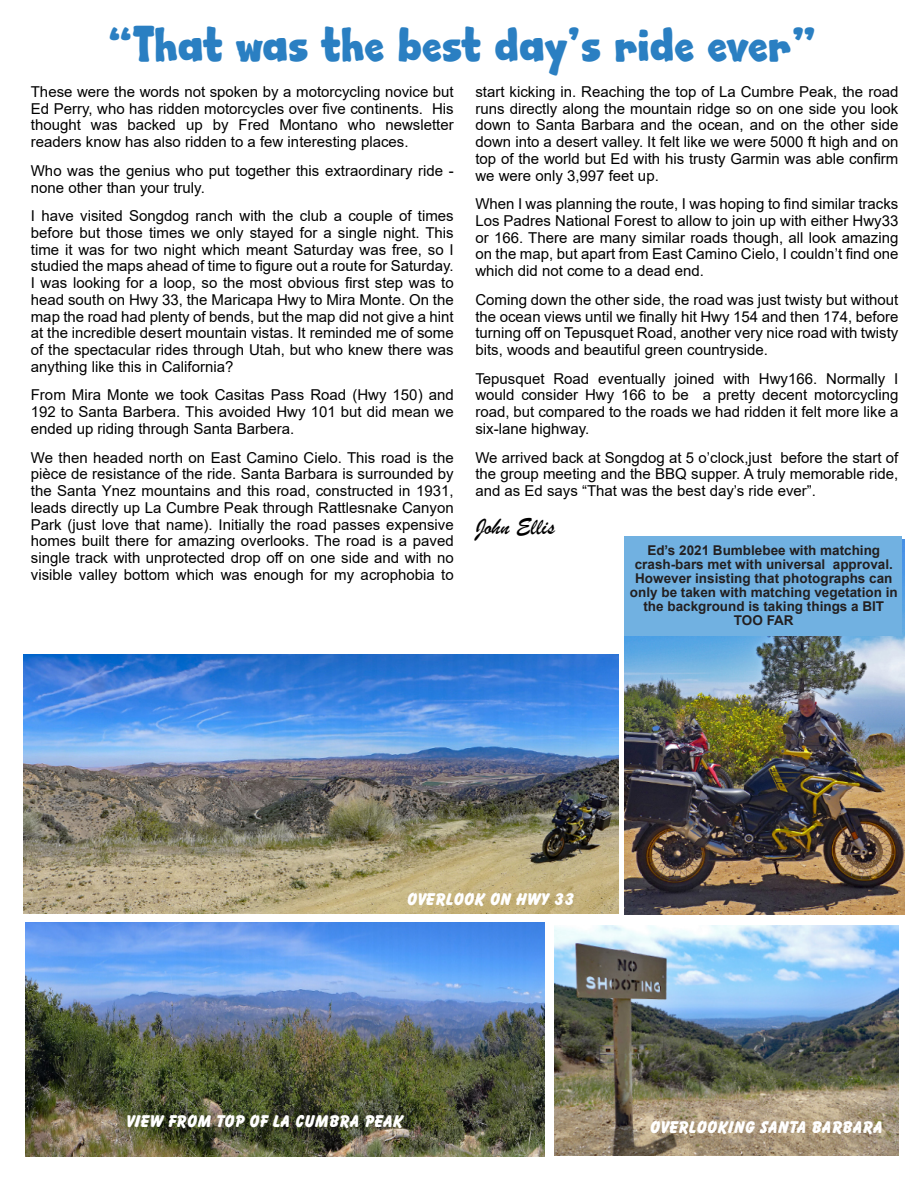
<style>
.page{position:relative;width:918px;height:1188px;background:#fff}
.page>*{position:absolute;margin:0;border:0;box-sizing:border-box;transform-origin:0 0}
.t1{font:49.05px "Apple Boy BTN";color:#2a7fc2}
.t2{font:24px "Brush Script";color:#000}
.t3{font:16.5px "Balloonist SF Bold";color:#fff}
.t4{font:15px/16.6px "Arial";color:#000;text-align:justify}
.t5{font:700 13.5px/14px "Arial";color:#231f20;text-align:center}
</style>
<div class="page">
<img style="left:625px;top:539px;width:280px;height:375px">
<img style="left:24px;top:654px;width:594px;height:259px">
<img style="left:554px;top:925px;width:344px;height:230px">
<img style="left:26px;top:922px;width:519px;height:234px">
<div style="left:624px;top:536px;width:278px;height:100px;background:#71b1e1"></div>
<h1 class="t1" style="left:107px;top:13px;width:711px">“That was the best day’s ride ever”</h1>
<p class="t4" style="left:31px;top:85px;width:424px">These were the words not spoken by a motorcycling novice but Ed Perry, who has ridden motorcycles over five continents. His thought was backed up by Fred Montano who newsletter readers know has also ridden to a few interesting places.</p>
<p class="t4" style="left:31px;top:164px;width:424px">Who was the genius who put together this extraordinary ride - none other than your truly.</p>
<p class="t4" style="left:31px;top:209px;width:424px">I have visited Songdog ranch with the club a couple of times before but those times we only stayed for a single night. This time it was for two night which meant Saturday was free, so I studied the maps ahead of time to figure out a route for Saturday.<br>I was looking for a loop, so the most obvious first step was to head south on Hwy 33, the Maricapa Hwy to Mira Monte. On the map the road had plenty of bends, but the map did not give a hint at the incredible desert mountain vistas. It reminded me of some of the spectacular rides through Utah, but who knew there was anything like this in California?</p>
<p class="t4" style="left:31px;top:388px;width:424px">From Mira Monte we took Casitas Pass Road (Hwy 150) and 192 to Santa Barbera. This avoided Hwy 101 but did mean we ended up riding through Santa Barbera.</p>
<p class="t4" style="left:31px;top:450px;width:424px">We then headed north on East Camino Cielo. This road is the pièce de resistance of the ride. Santa Barbara is surrounded by the Santa Ynez mountains and this road, constructed in 1931, leads directly up La Cumbre Peak through Rattlesnake Canyon Park (just love that name). Initially the road passes expensive homes built there for amazing overlooks. The road is a paved single track with unprotected drop off on one side and with no visible valley bottom which was enough for my acrophobia to</p>
<p class="t4" style="left:475px;top:85px;width:424px">start kicking in. Reaching the top of La Cumbre Peak, the road runs directly along the mountain ridge so on one side you look down to Santa Barbara and the ocean, and on the other side down into a desert valley. It felt like we were 5000 ft high and on top of the world but Ed with his trusty Garmin was able confirm we were only 3,997 feet up.</p>
<p class="t4" style="left:475px;top:197px;width:424px">When I was planning the route, I was hoping to find similar tracks Los Padres National Forest to allow to join up with either Hwy33 or 166. There are many similar roads though, all look amazing on the map, but apart from East Camino Cielo, I couldn’t find one which did not come to a dead end.</p>
<p class="t4" style="left:475px;top:293px;width:424px">Coming down the other side, the road was just twisty but without the ocean views until we finally hit Hwy 154 and then 174, before turning off on Tepusquet Road, another very nice road with twisty bits, woods and beautiful green countryside.</p>
<p class="t4" style="left:475px;top:372px;width:424px">Tepusquet Road eventually joined with Hwy166. Normally I would consider Hwy 166 to be a pretty decent motorcycling road, but compared to the roads we had ridden it felt more like a six-lane highway.</p>
<p class="t4" style="left:475px;top:450px;width:424px">We arrived back at Songdog at 5 o’clock,just before the start of the group meeting and the BBQ supper. A truly memorable ride, and as Ed says “That was the best day’s ride ever”.</p>
<h2 class="t2" style="left:475px;top:520px;width:81px">John Ellis</h2>
<p class="t5" style="left:630px;top:545px;width:269px">Ed’s 2021 Bumblebee with matching crash-bars met with universal approval.<br>However insisting that photographs can only be taken with matching vegetation in the background is taking things a BIT TOO FAR</p>
<p class="t3" style="left:406px;top:893px;width:169px">OVERLOOK ON HWY 33</p>
<p class="t3" style="left:125px;top:1114px;width:279px">VIEW FROM TOP OF LA CUMBRA PEAK</p>
<p class="t3" style="left:649px;top:1120px;width:234px">OVERLOOKING SANTA BARBARA</p>
</div>
